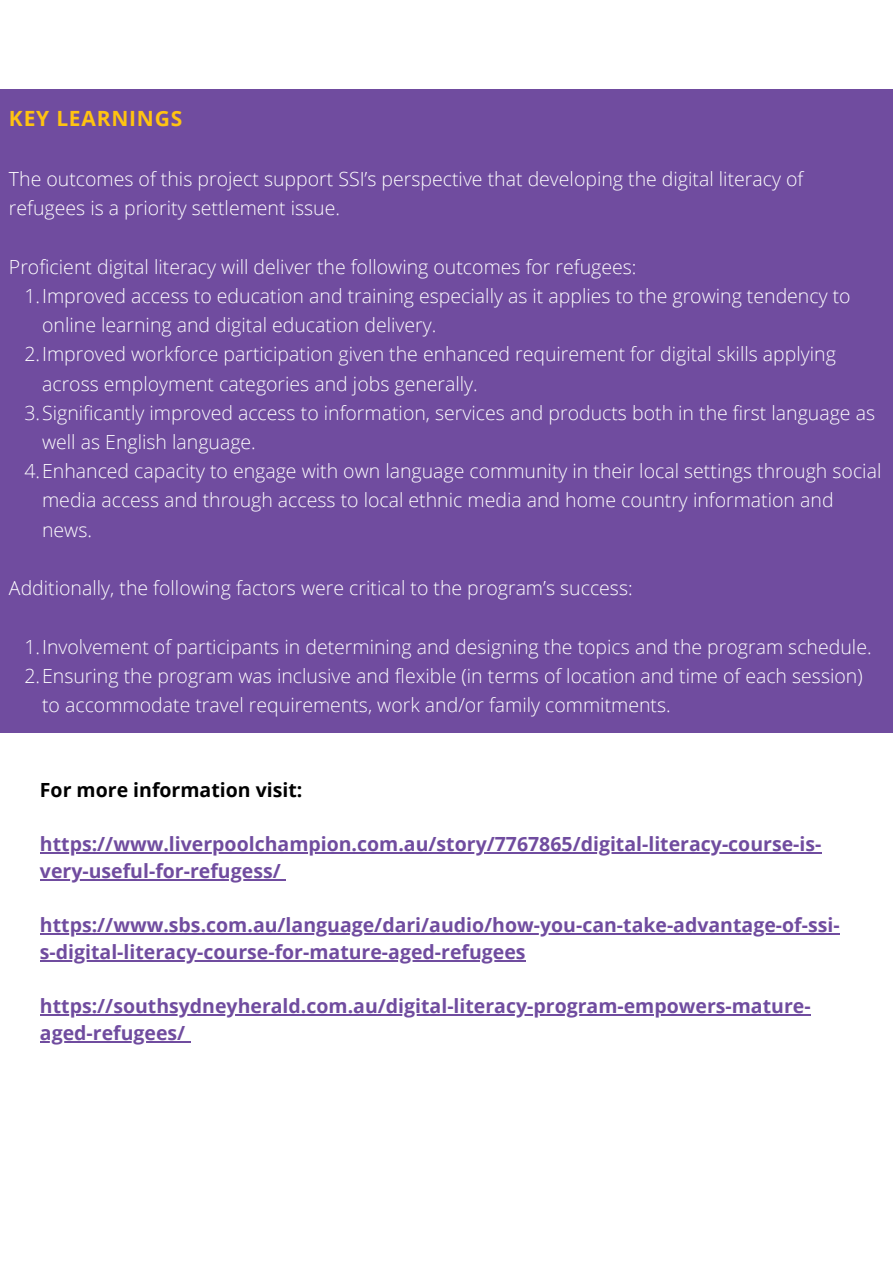
<style>
.page{position:relative;width:893px;height:1264px;background:#fff}
.page>*{position:absolute;margin:0;border:0;box-sizing:border-box;transform-origin:0 0}
.t1{font:700 21px "Open Sans";letter-spacing:.035em;color:#ffc311}
.t2{font:300 19.5px/29.2px "Open Sans";color:#fff}
.t3{font:700 19.5px/27px "Open Sans";color:#704c9f}
.t4{font:700 19.5px "Open Sans";color:#000}
</style>
<div class="page">
<div style="left:0;top:89px;width:892px;height:643px;background:#704c9f"></div>
<hr style="left:40px;top:852px;width:781px;height:1px;background:#704c9f">
<hr style="left:40px;top:879px;width:241px;height:1px;background:#704c9f">
<hr style="left:40px;top:933px;width:799px;height:1px;background:#704c9f">
<hr style="left:40px;top:960px;width:485px;height:1px;background:#704c9f">
<hr style="left:40px;top:1014px;width:770px;height:1px;background:#704c9f">
<hr style="left:40px;top:1041px;width:145px;height:1px;background:#704c9f">
<p class="t1" style="left:9px;top:104px;width:175px">KEY LEARNINGS</p>
<p class="t2" style="left:9px;top:164px;width:795px">The outcomes of this project support SSI’s perspective that developing the digital literacy of refugees is a priority settlement issue.</p>
<p class="t2" style="left:9px;top:251px;width:629px">Proficient digital literacy will deliver the following outcomes for refugees:</p>
<p class="t2" style="left:24px;top:280px;width:827px">1.Improved access to education and training especially as it applies to the growing tendency to</p>
<p class="t2" style="left:42px;top:310px;width:396px">online learning and digital education delivery.</p>
<p class="t2" style="left:24px;top:339px;width:812px">2.Improved workforce participation given the enhanced requirement for digital skills applying</p>
<p class="t2" style="left:42px;top:368px;width:437px">across employment categories and jobs generally.</p>
<p class="t2" style="left:24px;top:397px;width:852px">3.Significantly improved access to information, services and products both in the first language as</p>
<p class="t2" style="left:42px;top:427px;width:215px">well as English language.</p>
<p class="t2" style="left:24px;top:456px;width:858px">4.Enhanced capacity to engage with own language community in their local settings through social</p>
<p class="t2" style="left:42px;top:485px;width:792px">media access and through access to local ethnic media and home country information and</p>
<p class="t2" style="left:42px;top:514px;width:51px">news.</p>
<p class="t2" style="left:9px;top:573px;width:625px">Additionally, the following factors were critical to the program’s success:</p>
<p class="t2" style="left:24px;top:631px;width:848px">1.Involvement of participants in determining and designing the topics and the program schedule.</p>
<p class="t2" style="left:24px;top:660px;width:839px">2.Ensuring the program was inclusive and flexible (in terms of location and time of each session)</p>
<p class="t2" style="left:42px;top:690px;width:630px">to accommodate travel requirements, work and/or family commitments.</p>
<p class="t4" style="left:40px;top:776px;width:264px">For more information visit:</p>
<p class="t3" style="left:40px;top:830px;width:782px">https://www.liverpoolchampion.com.au/story/7767865/digital-literacy-course-is&shy;very-useful-for-refugess/</p>
<p class="t3" style="left:40px;top:911px;width:801px">https://www.sbs.com.au/language/dari/audio/how-you-can-take-advantage-of-ssi&shy;s-digital-literacy-course-for-mature-aged-refugees</p>
<p class="t3" style="left:40px;top:992px;width:772px">https://southsydneyherald.com.au/digital-literacy-program-empowers-mature&shy;aged-refugees/</p>
</div>
